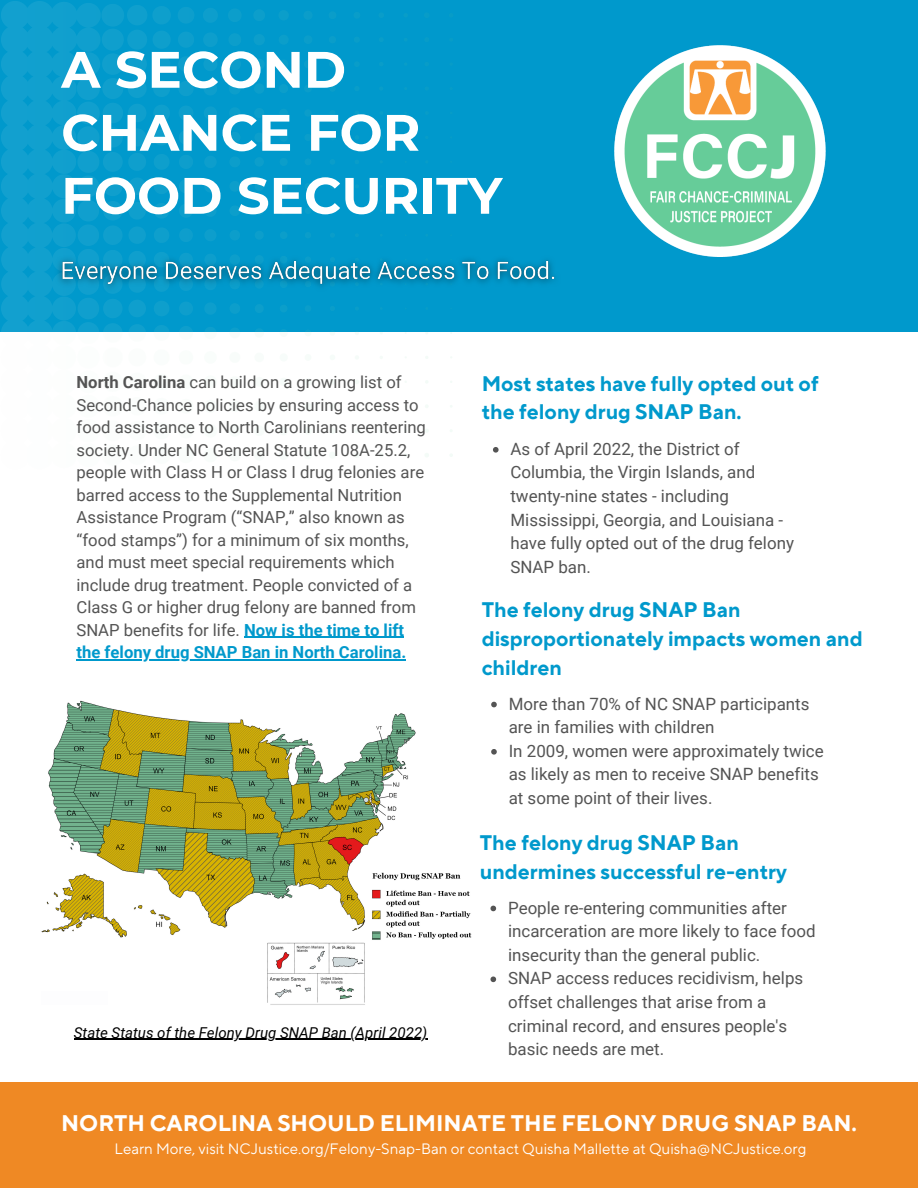
<style>
.page{position:relative;width:918px;height:1188px;background:#fff}
.page>*{position:absolute;margin:0;border:0;box-sizing:border-box;transform-origin:0 0}
.t1{font:700 51.15px/63px "Montserrat";color:#fff}
.t2{font:700 22.5px "TT Norms Pro";color:#fff}
.t3{font:700 21px/28.7px "TT Norms Pro";color:#09c}
.t4{font:16.95px/23.7px "Roboto";color:#545454}
.t5{font:16.65px/22.5px "Roboto";color:#545454}
.t6{font:15px "TT Norms Pro";color:#fff}
.t7{font:italic 15px "Roboto";color:#000}
.s1{font-weight:700}
.s2{font-weight:700;color:#09c}
</style>
<div class="page">
<div style="left:0;top:0;width:918px;height:332px;background:#09c"></div>
<div style="left:0;top:1082px;width:918px;height:105px;background:#ef8924"></div>
<svg style="left:1px;top:1px;width:452px;height:456px"></svg>
<img style="left:41px;top:700px;width:431px;height:302px">
<div style="left:41px;top:991px;width:66px;height:14px;background:#fdfdfe"></div>
<hr style="left:270px;top:1004px;width:95px;height:1px;background:#d9d9d9">
<img style="left:51px;top:246px;width:504px;height:50px">
<svg style="left:491px;top:702px;width:6px;height:5px"></svg>
<svg style="left:491px;top:749px;width:6px;height:6px"></svg>
<svg style="left:490px;top:906px;width:6px;height:5px"></svg>
<svg style="left:490px;top:977px;width:6px;height:5px"></svg>
<svg style="left:493px;top:447px;width:6px;height:6px"></svg>
<hr style="left:244px;top:637px;width:160px;height:1px;background:#09c">
<hr style="left:77px;top:659px;width:329px;height:1px;background:#09c">
<img style="left:614px;top:45px;width:212px;height:212px">
<hr style="left:74px;top:1039px;width:353px;height:1px;background:#000">
<h1 class="t1" style="left:61px;top:38px;width:443px">A SECOND<br>CHANCE FOR<br>FOOD SECURITY</h1>
<p class="t5" style="left:77px;top:371px;width:351px"><span class="s1">North Carolina</span> can build on a growing list of Second-Chance policies by ensuring access to food assistance to North Carolinians reentering society. Under NC General Statute 108A-25.2, people with Class H or Class I drug felonies are barred access to the Supplemental Nutrition Assistance Program (“SNAP,” also known as “food stamps”) for a minimum of six months, and must meet special requirements which include drug treatment. People convicted of a Class G or higher drug felony are banned from SNAP benefits for life. <span class="s2">Now is the time to lift the felony drug SNAP Ban in North Carolina.</span></p>
<p class="t7" style="left:74px;top:1024px;width:355px">State Status of the Felony Drug SNAP Ban (April 2022)</p>
<p class="t3" style="left:482px;top:370px;width:339px">Most states have fully opted out of the felony drug SNAP Ban.</p>
<p class="t4" style="left:510px;top:437px;width:285px">As of April 2022, the District of<br>Columbia, the Virgin Islands, and twenty-nine states - including<br>Mississippi, Georgia, and Louisiana - have fully opted out of the drug felony<br>SNAP ban.</p>
<p class="t3" style="left:482px;top:597px;width:383px">The felony drug SNAP Ban disproportionately impacts women and children</p>
<p class="t4" style="left:509px;top:692px;width:317px">More than 70% of NC SNAP participants are in families with children<br>In 2009, women were approximately twice as likely as men to receive SNAP benefits at some point of their lives.</p>
<p class="t3" style="left:480px;top:829px;width:308px;line-height:29.2px">The felony drug SNAP Ban undermines successful re-entry</p>
<p class="t4" style="left:508px;top:896px;width:309px">People re-entering communities after incarceration are more likely to face food insecurity than the general public.<br>SNAP access reduces recidivism, helps offset challenges that arise from a criminal record, and ensures people's basic needs are met.</p>
<h2 class="t2" style="left:61px;top:1109px;width:797px">NORTH CAROLINA SHOULD ELIMINATE THE FELONY DRUG SNAP BAN.</h2>
<p class="t6" style="left:115px;top:1140px;width:693px">Learn More, visit NCJustice.org/Felony-Snap-Ban or contact Quisha Mallette at Quisha@NCJustice.org</p>
</div>
